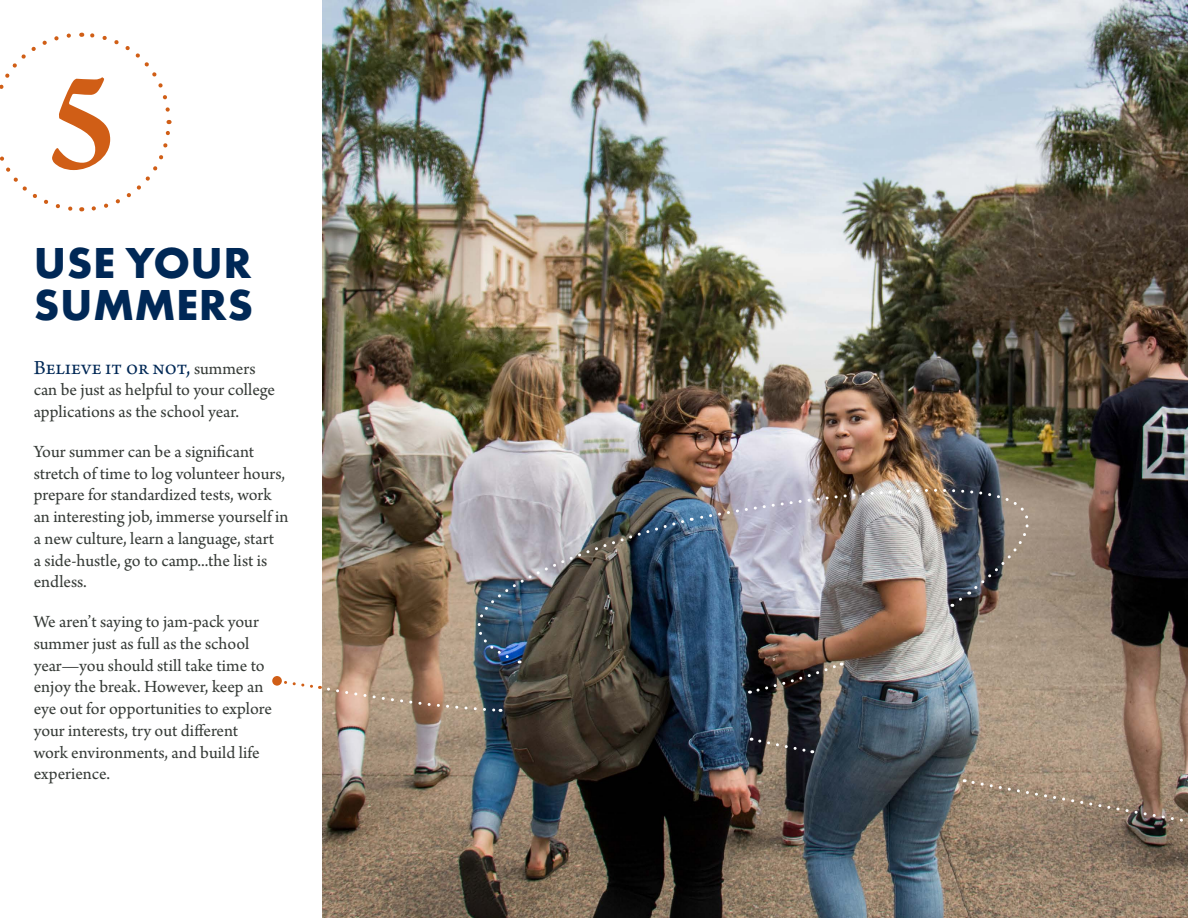
<style>
.page{position:relative;width:1188px;height:918px;background:#fff}
.page>*{position:absolute;margin:0;border:0;box-sizing:border-box;transform-origin:0 0}
.t1{font:600 143.85px "Arno Pro";color:#d05e16}
.t2{font:700 45px/42px "Futura PT";letter-spacing:.01em;color:#002856}
.t3{font:21px "Arno Pro";color:#002856}
.t4{font:18px/21.8px "Arno Pro";color:#353a36}
.s1{font-size:18px;color:#353a36}
</style>
<div class="page">
<img style="left:322px;top:0;width:866px;height:918px">
<svg style="left:91px;top:120px;width:81px;height:91px"></svg>
<svg style="left:81px;top:32px;width:89px;height:80px"></svg>
<svg style="left:0;top:33px;width:71px;height:56px"></svg>
<svg style="left:0;top:156px;width:82px;height:56px"></svg>
<svg style="left:751px;top:737px;width:62px;height:17px"></svg>
<svg style="left:749px;top:662px;width:93px;height:32px;background:#463c36"></svg>
<img style="left:692px;top:430px;width:481px;height:162px">
<svg style="left:952px;top:592px;width:18px;height:15px"></svg>
<img style="left:389px;top:518px;width:303px;height:146px">
<svg style="left:964px;top:779px;width:224px;height:76px;background:#907c69"></svg>
<svg style="left:281px;top:679px;width:220px;height:34px"></svg>
<div style="left:272px;top:676px;width:10px;height:10px;background:#d05e16;border-radius:50%"></div>
<h1 class="t1" style="left:46px;top:38px;width:73px">5</h1>
<h2 class="t2" style="left:34px;top:241px;width:221px">USE YOUR<br>SUMMERS</h2>
<p class="t3" style="left:34px;top:355px;width:223px">Believe it or not, <span class="s1">summers</span></p>
<p class="t4" style="left:34px;top:380px;width:243px">can be just as helpful to your college applications as the school year.</p>
<p class="t4" style="left:34px;top:442px;width:256px">Your summer can be a significant stretch of time to log volunteer hours, prepare for standardized tests, work an interesting job, immerse yourself in a new culture, learn a language, start<br>a side-hustle, go to camp...the list is endless.</p>
<p class="t4" style="left:34px;top:612px;width:240px">We aren’t saying to jam-pack your summer just as full as the school year—you should still take time to enjoy the break. However, keep an eye out for opportunities to explore your interests, try out different work environments, and build life experience.</p>
</div>
